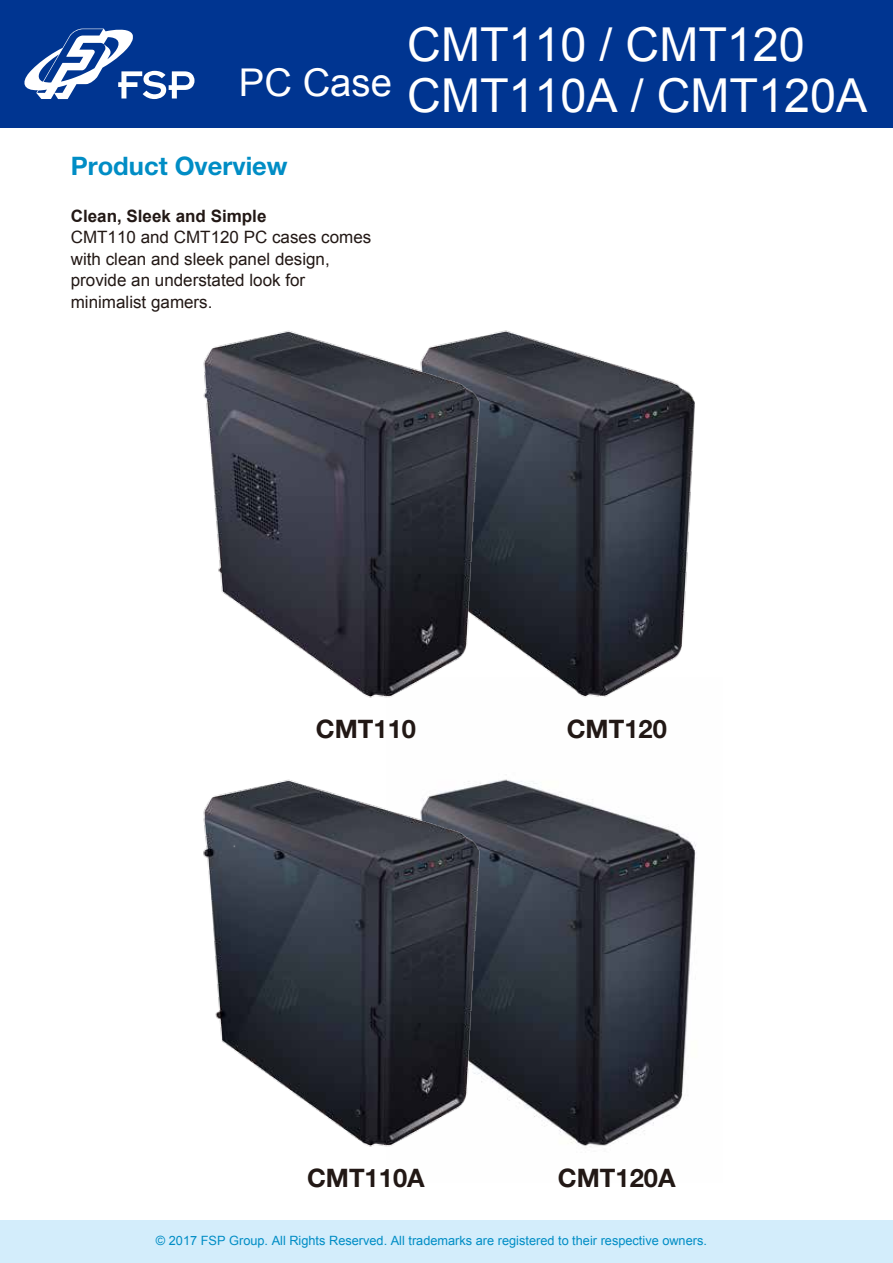
<style>
.page{position:relative;width:893px;height:1263px;background:#fff}
.page>*{position:absolute;margin:0;border:0;box-sizing:border-box;transform-origin:0 0}
.t1{font:46.8px/51px "Arial";color:#fff}
.t2{font:38.25px "Arial";color:#fff}
.t3{font:700 25.5px "Helvetica Neue LT Pro";color:#221815}
.t4{font:700 25.5px "Helvetica Neue LT Pro";color:#008dc5}
.t5{font:16.95px/21.6px "Arial";color:#221815}
.t6{font:700 16.95px "Arial";color:#221815}
.t7{font:12.75px "Arial";color:#008dc5}
</style>
<div class="page">
<img style="left:506px;top:779px;width:190px;height:369px">
<img style="left:203px;top:779px;width:303px;height:368px">
<img style="left:506px;top:330px;width:189px;height:368px">
<img style="left:203px;top:330px;width:303px;height:368px">
<div style="left:0;top:1220px;width:893px;height:43px;background:#d3edfb"></div>
<div style="left:0;top:0;width:893px;height:128px;background:#003591"></div>
<svg style="left:24px;top:28px;width:170px;height:71px"></svg>
<h2 class="t2" style="left:239px;top:58px;width:155px">PC Case</h2>
<h3 class="t4" style="left:71px;top:150px;width:218px">Product Overview</h3>
<p class="t6" style="left:71px;top:204px;width:197px">Clean, Sleek and Simple</p>
<p class="t5" style="left:71px;top:227px;width:302px">CMT110 and CMT120 PC cases comes with clean and sleek panel design, provide an understated look for minimalist gamers.</p>
<h1 class="t1" style="left:407px;top:20px;width:462px">CMT110 / CMT120<br>CMT110A / CMT120A</h1>
<h3 class="t3" style="left:316px;top:713px;width:102px">CMT110</h3>
<h3 class="t3" style="left:567px;top:713px;width:102px">CMT120</h3>
<h3 class="t3" style="left:307px;top:1162px;width:119px">CMT110A</h3>
<h3 class="t3" style="left:558px;top:1162px;width:119px">CMT120A</h3>
<p class="t7" style="left:156px;top:1232px;width:553px">© 2017 FSP Group. All Rights Reserved. All trademarks are registered to their respective owners.</p>
</div>
